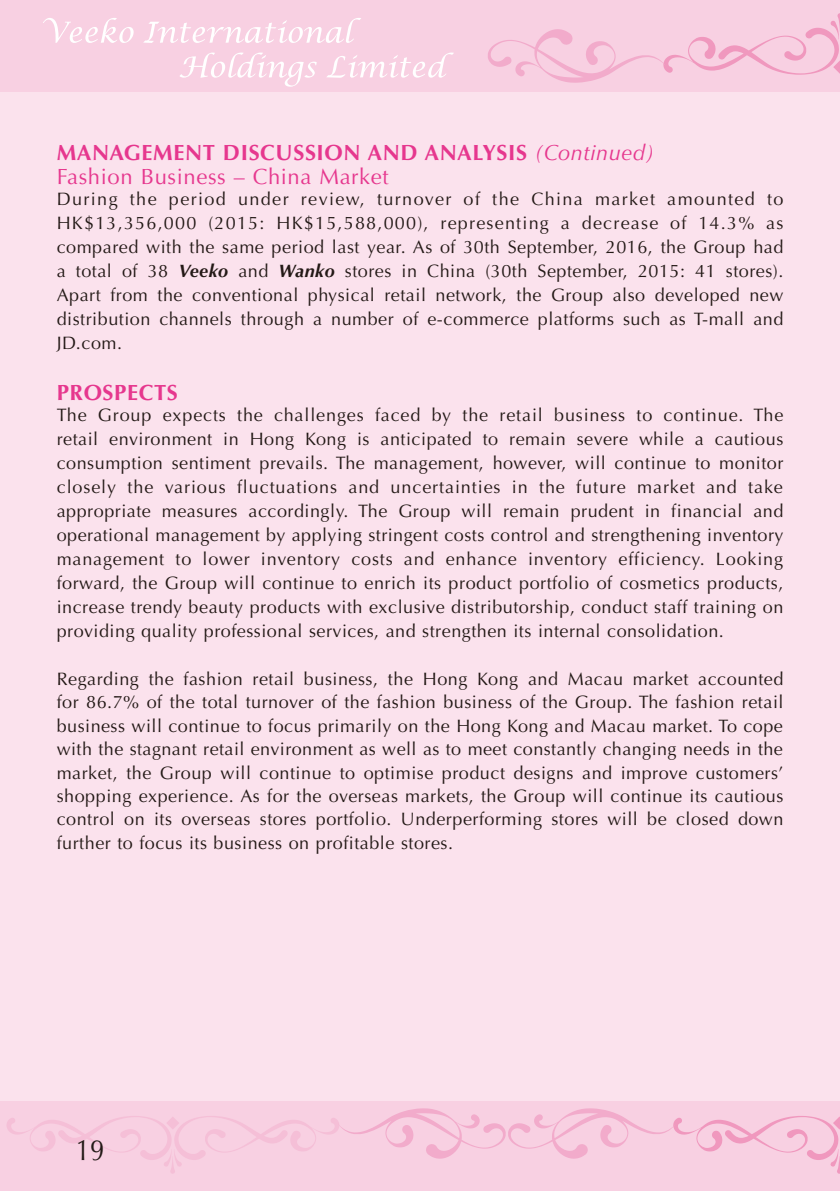
<style>
.page{position:relative;width:840px;height:1191px;background:#fff}
.page>*{position:absolute;margin:0;border:0;box-sizing:border-box;transform-origin:0 0}
.t1{font:29.2px "Optima LT Std";color:#231916;scale:.88 1}
.t2{font:700 22px/24px "Optima LT Std";letter-spacing:.03em;color:#e6378e}
.t3{font:18px/24px "Optima LT Std";letter-spacing:.03em;color:#231916;text-align:justify}
.s1{font-weight:400;font-style:italic}
.s2{font-weight:400}
.s3{font-weight:700;font-style:italic}
</style>
<div class="page">
<div style="left:0;top:0;width:839px;height:1191px;background:#fbe2ed"></div>
<div style="left:0;top:0;width:839px;height:92px;background:#f8d0e2"></div>
<div style="left:0;top:1101px;width:839px;height:90px;background:#f8d0e2"></div>
<svg style="left:7px;top:1108px;width:832px;height:66px"></svg>
<svg style="left:488px;top:13px;width:351px;height:70px"></svg>
<svg style="left:43px;top:18px;width:90px;height:25px"></svg>
<svg style="left:143px;top:18px;width:218px;height:25px"></svg>
<svg style="left:180px;top:53px;width:136px;height:34px"></svg>
<svg style="left:327px;top:53px;width:127px;height:25px"></svg>
<p class="t2" style="left:57px;top:141px;width:598px">MANAGEMENT DISCUSSION AND ANALYSIS <span class="s1">(Continued)<br></span><span class="s2">Fashion Business – China Market</span></p>
<p class="t3" style="left:57px;top:187px;width:728px">During the period under review, turnover of the China market amounted to HK$13,356,000 (2015: HK$15,588,000), representing a decrease of 14.3% as compared with the same period last year. As of 30th September, 2016, the Group had a total of 38 <span class="s3">Veeko</span> and <span class="s3">Wanko</span> stores in China (30th September, 2015: 41 stores).<br>Apart from the conventional physical retail network, the Group also developed new distribution channels through a number of e-commerce platforms such as T-mall and JD.com.</p>
<p class="t2" style="left:57px;top:381px;width:123px">PROSPECTS</p>
<p class="t3" style="left:57px;top:403px;width:728px">The Group expects the challenges faced by the retail business to continue. The retail environment in Hong Kong is anticipated to remain severe while a cautious consumption sentiment prevails. The management, however, will continue to monitor closely the various fluctuations and uncertainties in the future market and take appropriate measures accordingly. The Group will remain prudent in financial and operational management by applying stringent costs control and strengthening inventory management to lower inventory costs and enhance inventory efficiency. Looking forward, the Group will continue to enrich its product portfolio of cosmetics products, increase trendy beauty products with exclusive distributorship, conduct staff training on providing quality professional services, and strengthen its internal consolidation.</p>
<p class="t3" style="left:57px;top:667px;width:727px;line-height:23.4px">Regarding the fashion retail business, the Hong Kong and Macau market accounted for 86.7% of the total turnover of the fashion business of the Group. The fashion retail business will continue to focus primarily on the Hong Kong and Macau market. To cope with the stagnant retail environment as well as to meet constantly changing needs in the market, the Group will continue to optimise product designs and improve customers’ shopping experience. As for the overseas markets, the Group will continue its cautious control on its overseas stores portfolio. Underperforming stores will be closed down further to focus its business on profitable stores.</p>
<h1 class="t1" style="left:76px;top:1132px;width:34px">19</h1>
</div>
